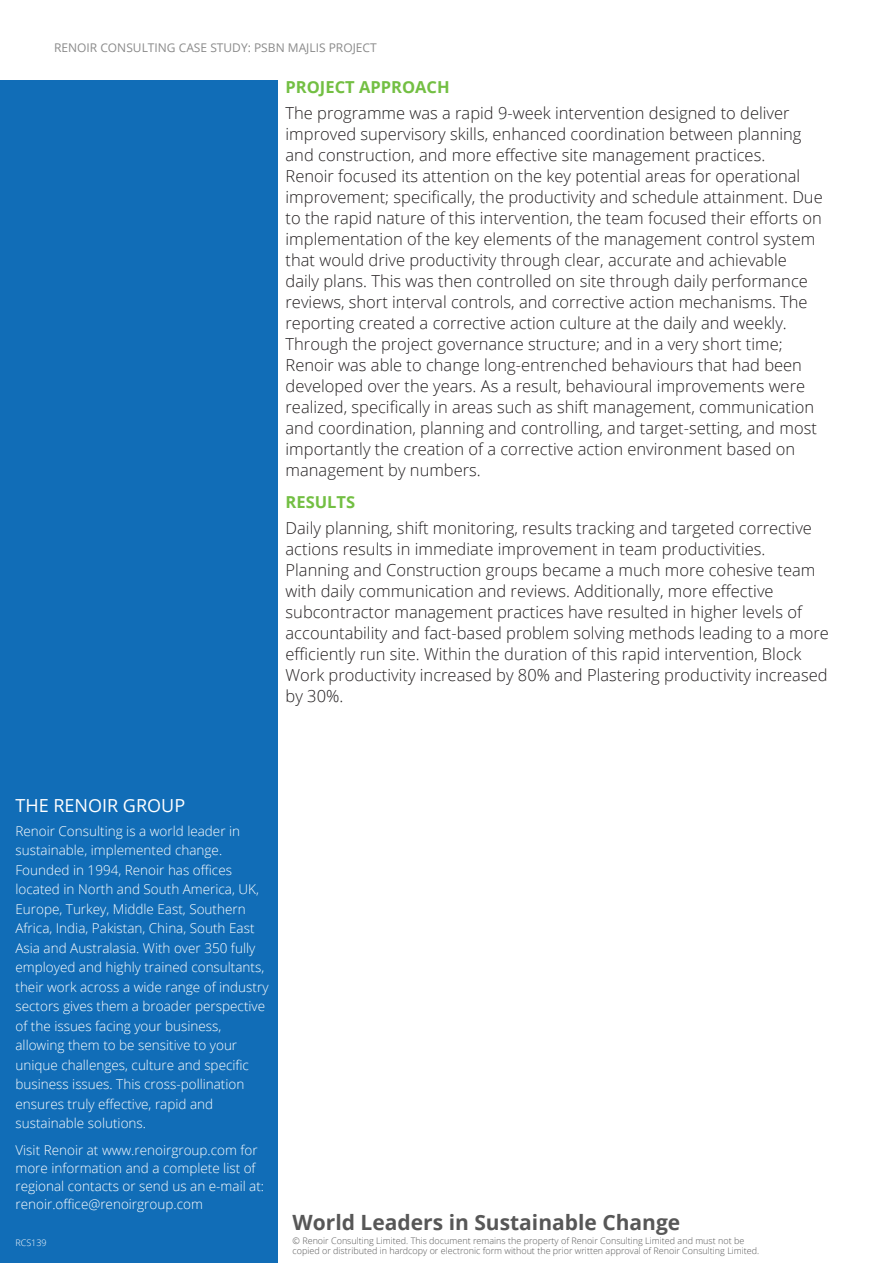
<style>
.page{position:relative;width:893px;height:1263px;background:#fff}
.page>*{position:absolute;margin:0;border:0;box-sizing:border-box;transform-origin:0 0}
.t1{font:700 21px "Open Sans";color:#575757}
.t2{font:18px "Open Sans";color:#fff}
.General_Para{font:300 16.5px/21px "Open Sans";color:#231f20}
.Section_Titles{font:700 16.5px "Open Sans";color:#73bf43}
.Renoir_Blub{font:300 13.5px/19.5px "Open Sans";color:#fff}
.t3{font:12px "Open Sans";color:#8a8a8a}
.t4{font:300 9px/10.5px "Open Sans";color:#575757}
.t5{font:300 9px "Open Sans";color:#fff}
</style>
<div class="page">
<div style="left:0;top:81px;width:277px;height:1182px;background:#116db7"></div>
<p class="t3" style="left:54px;top:39px;width:324px">RENOIR CONSULTING CASE STUDY: PSBN MAJLIS PROJECT</p>
<p class="Section_Titles" style="left:286px;top:76px;width:166px">PROJECT APPROACH</p>
<p class="General_Para" style="left:286px;top:102px;width:539px">The programme was a rapid 9-week intervention designed to deliver improved supervisory skills, enhanced coordination between planning and construction, and more effective site management practices.<br>Renoir focused its attention on the key potential areas for operational improvement; specifically, the productivity and schedule attainment. Due to the rapid nature of this intervention, the team focused their efforts on implementation of the key elements of the management control system that would drive productivity through clear, accurate and achievable daily plans. This was then controlled on site through daily performance reviews, short interval controls, and corrective action mechanisms. The reporting created a corrective action culture at the daily and weekly.<br>Through the project governance structure; and in a very short time; Renoir was able to change long-entrenched behaviours that had been developed over the years. As a result, behavioural improvements were realized, specifically in areas such as shift management, communication and coordination, planning and controlling, and target-setting, and most importantly the creation of a corrective action environment based on management by numbers.</p>
<p class="Section_Titles" style="left:286px;top:491px;width:71px">RESULTS</p>
<p class="General_Para" style="left:286px;top:517px;width:545px">Daily planning, shift monitoring, results tracking and targeted corrective actions results in immediate improvement in team productivities.<br>Planning and Construction groups became a much more cohesive team with daily communication and reviews. Additionally, more effective subcontractor management practices have resulted in higher levels of accountability and fact-based problem solving methods leading to a more efficiently run site. Within the duration of this rapid intervention, Block Work productivity increased by 80% and Plastering productivity increased by 30%.</p>
<p class="t2" style="left:15px;top:793px;width:171px">THE RENOIR GROUP</p>
<p class="Renoir_Blub" style="left:15px;top:820px;width:255px">Renoir Consulting is a world leader in sustainable, implemented change.<br>Founded in 1994, Renoir has offices located in North and South America, UK, Europe, Turkey, Middle East, Southern Africa, India, Pakistan, China, South East Asia and Australasia. With over 350 fully employed and highly trained consultants, their work across a wide range of industry sectors gives them a broader perspective of the issues facing your business, allowing them to be sensitive to your unique challenges, culture and specific business issues. This cross-pollination ensures truly effective, rapid and sustainable solutions.</p>
<p class="Renoir_Blub" style="left:15px;top:1140px;width:250px;line-height:18px">Visit Renoir at www.renoirgroup.com for more information and a complete list of regional contacts or send us an e-mail at: renoir.office@renoirgroup.com</p>
<p class="t5" style="left:15px;top:1237px;width:33px">RCS139</p>
<p class="t1" style="left:293px;top:1208px;width:389px">World Leaders in Sustainable Change</p>
<p class="t4" style="left:293px;top:1235px;width:468px">© Renoir Consulting Limited. This document remains the property of Renoir Consulting Limited and must not be copied or distributed in hardcopy or electronic form without the prior written approval of Renoir Consulting Limited.</p>
</div>
